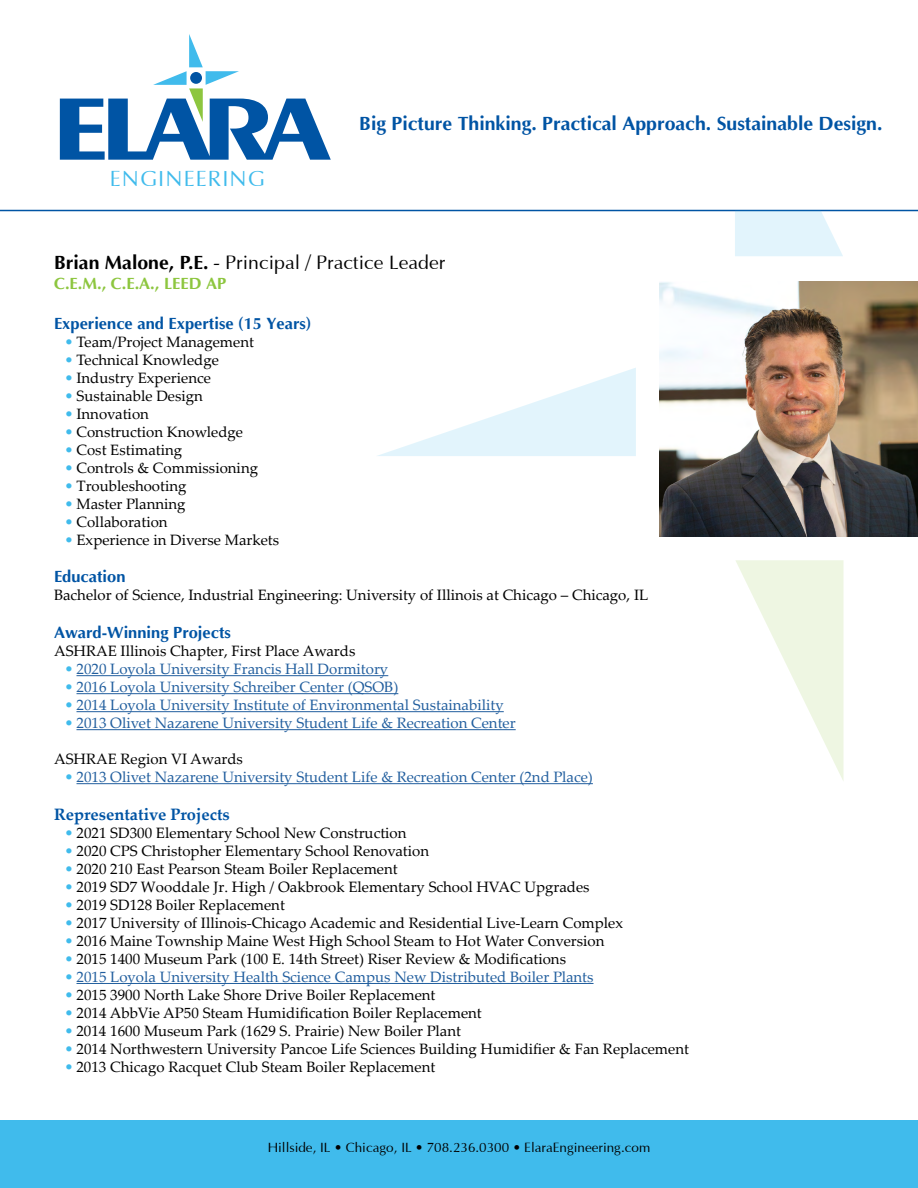
<style>
.page{position:relative;width:918px;height:1188px;background:#fff}
.page>*{position:absolute;margin:0;border:0;box-sizing:border-box;transform-origin:0 0}
.t1{font:22.05px "Optima";letter-spacing:.05em;color:#40bbec}
.t2{font:700 19.5px "Optima";color:#0054a4}
.t3{font:19.5px "Optima";color:#000}
.t4{font:700 16.5px "Optima";color:#0054a4}
.t5{font:700 16.5px "Palatino";color:#0054a4}
.t6{font:700 16.5px "Optima";color:#8dc63f}
.t7{font:15px "Palatino";color:#000}
.t8{font:15px "Palatino";color:#215e9e}
.t9{font:13.5px "Optima";color:#000}
.s1{font-weight:700}
.s2{font-family:"Palatino"}
.s3{color:#40bbec}
.s4{font-family:"Palatino Linotype"}
</style>
<div class="page">
<div style="left:0;top:1120px;width:918px;height:68px;background:#40bbec"></div>
<svg style="left:60px;top:34px;width:271px;height:126px"></svg>
<hr style="left:0;top:210px;width:918px;height:1px;background:#0054a4">
<svg style="left:736px;top:560px;width:108px;height:221px"></svg>
<svg style="left:377px;top:368px;width:259px;height:88px"></svg>
<svg style="left:735px;top:211px;width:108px;height:45px;background:#e3f4fb"></svg>
<hr style="left:76px;top:675px;width:312px;height:1px;background:#215e9e">
<hr style="left:76px;top:693px;width:322px;height:1px;background:#215e9e">
<hr style="left:76px;top:711px;width:428px;height:1px;background:#215e9e">
<hr style="left:76px;top:729px;width:440px;height:1px;background:#215e9e">
<hr style="left:76px;top:783px;width:517px;height:1px;background:#215e9e">
<hr style="left:76px;top:983px;width:518px;height:1px;background:#215e9e">
<img style="left:660px;top:282px;width:258px;height:254px">
<h1 class="t1" style="left:110px;top:167px;width:157px">ENGINEERING</h1>
<h2 class="t2" style="left:359px;top:113px;width:525px">Big Picture Thinking. Practical Approach. Sustainable Design.</h2>
<h2 class="t3" style="left:54px;top:253px;width:393px"><span class="s1">Brian Malone, P.E.</span> <span class="s2">-</span> Principal / Practice Leader</h2>
<p class="t6" style="left:54px;top:274px;width:174px">C.E.M., C.E.A., LEED AP</p>
<p class="t4" style="left:54px;top:314px;width:259px">Experience and Expertise (15 Years)</p>
<p class="t7" style="left:64px;top:331px;width:191px"><span class="s3">•</span> Team/Project Management</p>
<p class="t7" style="left:64px;top:349px;width:156px"><span class="s3">•</span> Technical Knowledge</p>
<p class="t7" style="left:64px;top:367px;width:148px"><span class="s3">•</span> Industry Experience</p>
<p class="t7" style="left:64px;top:385px;width:140px"><span class="s3">•</span> Sustainable Design</p>
<p class="t7" style="left:64px;top:403px;width:86px"><span class="s3">•</span> Innovation</p>
<p class="t7" style="left:64px;top:421px;width:180px"><span class="s3">•</span> Construction Knowledge</p>
<p class="t7" style="left:64px;top:439px;width:119px"><span class="s3">•</span> Cost Estimating</p>
<p class="t7" style="left:64px;top:457px;width:195px"><span class="s3">•</span> Controls &amp; Commissioning</p>
<p class="t7" style="left:64px;top:475px;width:123px"><span class="s3">•</span> Troubleshooting</p>
<p class="t7" style="left:64px;top:493px;width:123px"><span class="s3">•</span> Master Planning</p>
<p class="t7" style="left:64px;top:511px;width:105px"><span class="s3">•</span> Collaboration</p>
<p class="t7" style="left:64px;top:529px;width:216px"><span class="s3">•</span> Experience in Diverse Markets</p>
<p class="t4" style="left:54px;top:568px;width:73px">Education</p>
<p class="t7" style="left:54px;top:585px;width:596px">Bachelor of Science, Industrial Engineering: University of Illinois at Chicago – Chicago, IL</p>
<p class="t4" style="left:54px;top:624px;width:178px">Award-Winning Projects</p>
<p class="t7" style="left:54px;top:640px;width:303px">ASHRAE Illinois Chapter, First Place Awards</p>
<p class="t8" style="left:64px;top:658px;width:325px"><span class="s3">•</span> 2020 Loyola University Francis Hall Dormitory</p>
<p class="t8" style="left:64px;top:676px;width:335px"><span class="s3">•</span> 2016 Loyola University Schreiber Center (QSOB)</p>
<p class="t8" style="left:64px;top:694px;width:441px"><span class="s3">•</span> 2014 Loyola University Institute of Environmental Sustainability</p>
<p class="t8" style="left:64px;top:712px;width:453px"><span class="s3">•</span> 2013 Olivet Nazarene University Student Life &amp; Recreation Center</p>
<p class="t7" style="left:54px;top:748px;width:191px">ASHRAE Region VI Awards</p>
<p class="t8" style="left:64px;top:766px;width:530px"><span class="s3">•</span> 2013 Olivet Nazarene University Student Life &amp; Recreation Center (2nd Place)</p>
<p class="t5" style="left:54px;top:803px;width:177px">Representative Projects</p>
<p class="t7" style="left:64px;top:822px;width:344px"><span class="s3">•</span> 2021 SD300 Elementary School New Construction</p>
<p class="t7" style="left:64px;top:840px;width:366px"><span class="s3">•</span> 2020 CPS Christopher Elementary School Renovation</p>
<p class="t7" style="left:64px;top:858px;width:335px"><span class="s3">•</span> 2020 210 East Pearson Steam Boiler Replacement</p>
<p class="t7" style="left:64px;top:876px;width:527px"><span class="s3">•</span> 2019 SD7 Wooddale Jr. High / Oakbrook Elementary School HVAC Upgrades</p>
<p class="t7" style="left:64px;top:894px;width:222px"><span class="s3">•</span> 2019 SD128 Boiler Replacement</p>
<p class="t7" style="left:64px;top:912px;width:560px"><span class="s3">•</span> 2017 University of Illinois-Chicago Academic and Residential Live-Learn Complex</p>
<p class="t7" style="left:64px;top:930px;width:541px"><span class="s3">•</span> 2016 Maine Township Maine West High School Steam to Hot Water Conversion</p>
<p class="t7" style="left:64px;top:948px;width:503px"><span class="s3">•</span> 2015 1400 Museum Park (100 E. 14th Street) Riser Review &amp; Modifications</p>
<p class="t8" style="left:64px;top:966px;width:531px"><span class="s3">•</span> 2015 Loyola University Health Science Campus New Distributed Boiler Plants</p>
<p class="t7" style="left:64px;top:984px;width:373px"><span class="s3">•</span> 2015 3900 North Lake Shore Drive Boiler Replacement</p>
<p class="t7" style="left:64px;top:1002px;width:419px"><span class="s3">•</span> 2014 AbbVie AP50 Steam Humidification Boiler Replacement</p>
<p class="t7" style="left:64px;top:1020px;width:398px"><span class="s3">•</span> 2014 1600 Museum Park (1629 S. Prairie) New Boiler Plant</p>
<p class="t7" style="left:64px;top:1038px;width:626px"><span class="s3">•</span> 2014 Northwestern University Pancoe Life Sciences Building Humidifier &amp; Fan Replacement</p>
<p class="t7" style="left:64px;top:1056px;width:372px"><span class="s3">•</span> 2013 Chicago Racquet Club Steam Boiler Replacement</p>
<p class="t9" style="left:268px;top:1140px;width:384px">Hillside, IL <span class="s4">•</span> Chicago, IL <span class="s4">•</span> 708.236.0300 <span class="s4">•</span> ElaraEngineering.com</p>
</div>
